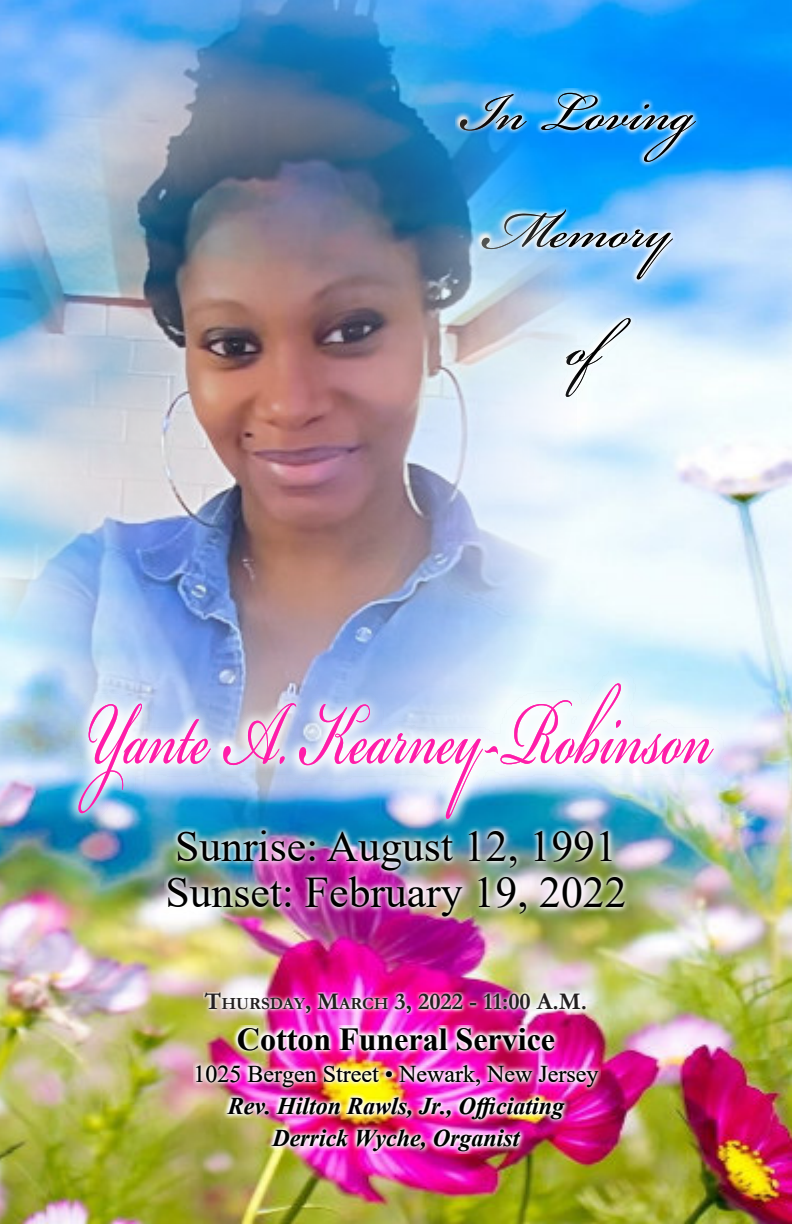
<style>
.page{position:relative;width:792px;height:1224px;background:#fff}
.page>*{position:absolute;margin:0;border:0;box-sizing:border-box;transform-origin:0 0}
.t1{font:139px "Bickham Script MM";color:#ff1da9;scale:.59 1}
.t2{font:80.8px "Bickham Script MM";color:#000}
.t3{font:43.6px/45.6px "Times New Roman";color:#000}
.t4{font:700 32px "Times New Roman";color:#000}
.t5{font:italic 700 24px/32px "Times New Roman";color:#000;text-align:center}
.t6{font:24px "Times New Roman";color:#000}
.t7{font:700 24px "Garamond";color:#231f20}
.s1{font-size:17.2px}
</style>
<div class="page">
<img style="left:0;top:0;width:792px;height:1224px">
<img style="left:576px;top:89px;width:124px;height:310px">
<img style="left:204px;top:992px;width:383px;height:23px">
<img style="left:194px;top:1026px;width:407px;height:128px">
<img style="left:0;top:0;width:576px;height:854px">
<img style="left:164px;top:831px;width:465px;height:89px">
<img style="left:65px;top:672px;width:660px;height:159px">
<h2 class="t2" style="left:461px;top:68px;width:235px">In Loving</h2>
<h2 class="t2" style="left:484px;top:186px;width:189px">Memory</h2>
<h2 class="t2" style="left:567px;top:304px;width:87px">of</h2>
<h1 class="t1" style="left:84px;top:658px;width:1067px">Yante A. Kearney-Robinson</h1>
<h3 class="t3" style="left:165px;top:828px;width:463px">Sunrise: August 12, 1991<br>Sunset: February 19, 2022</h3>
<p class="t7" style="left:205px;top:994px;width:384px">T<span class="s1">HURSDAY</span>, M<span class="s1">ARCH</span> 3, 2022 - 11:00 A.M.</p>
<h3 class="t4" style="left:237px;top:1028px;width:320px">Cotton Funeral Service</h3>
<p class="t6" style="left:194px;top:1065px;width:406px">1025 Bergen Street • Newark, New Jersey</p>
<p class="t5" style="left:228px;top:1092px;width:338px">Rev. Hilton Rawls, Jr., Officiating<br>Derrick Wyche, Organist</p>
</div>
